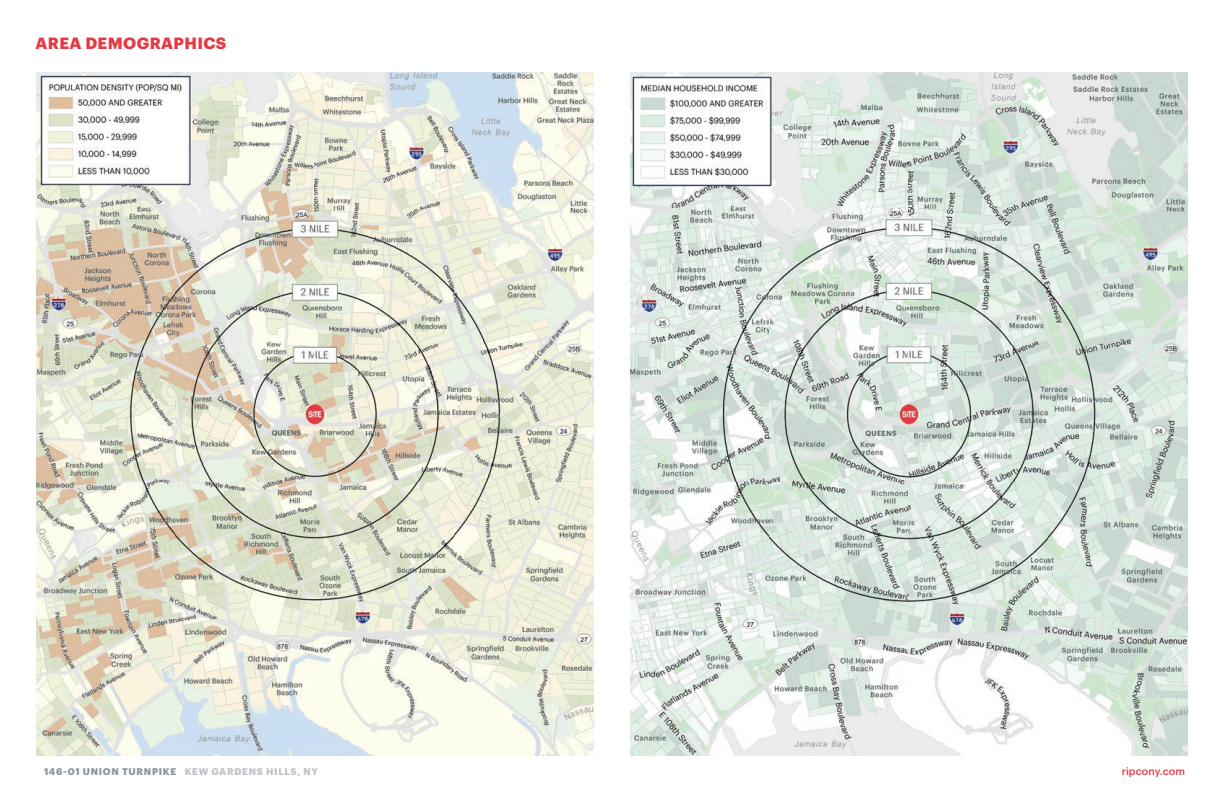
<style>
.page{position:relative;width:1224px;height:792px;background:#fff}
.page>*{position:absolute;margin:0;border:0;box-sizing:border-box;transform-origin:0 0}
.t1{font:700 16px "Graphik";letter-spacing:.025em;color:#e33b45}
.t2{font:500 10.5px "Graphik";letter-spacing:.01em;color:#e33b45}
.t3{font:700 9.5px "Graphik";letter-spacing:.075em;color:#8a949d}
.s1{color:#bfc2c6}
</style>
<div class="page">
<img style="left:36px;top:72px;width:558px;height:684px">
<img style="left:630px;top:72px;width:558px;height:684px">
<h1 class="t1" style="left:36px;top:31px;width:192px">AREA DEMOGRAPHICS</h1>
<p class="t3" style="left:44px;top:764px;width:275px">146-01 UNION TURNPIKE <span class="s1">KEW GARDENS HILLS, NY</span></p>
<p class="t2" style="left:1122px;top:763px;width:65px">ripcony.com</p>
</div>
